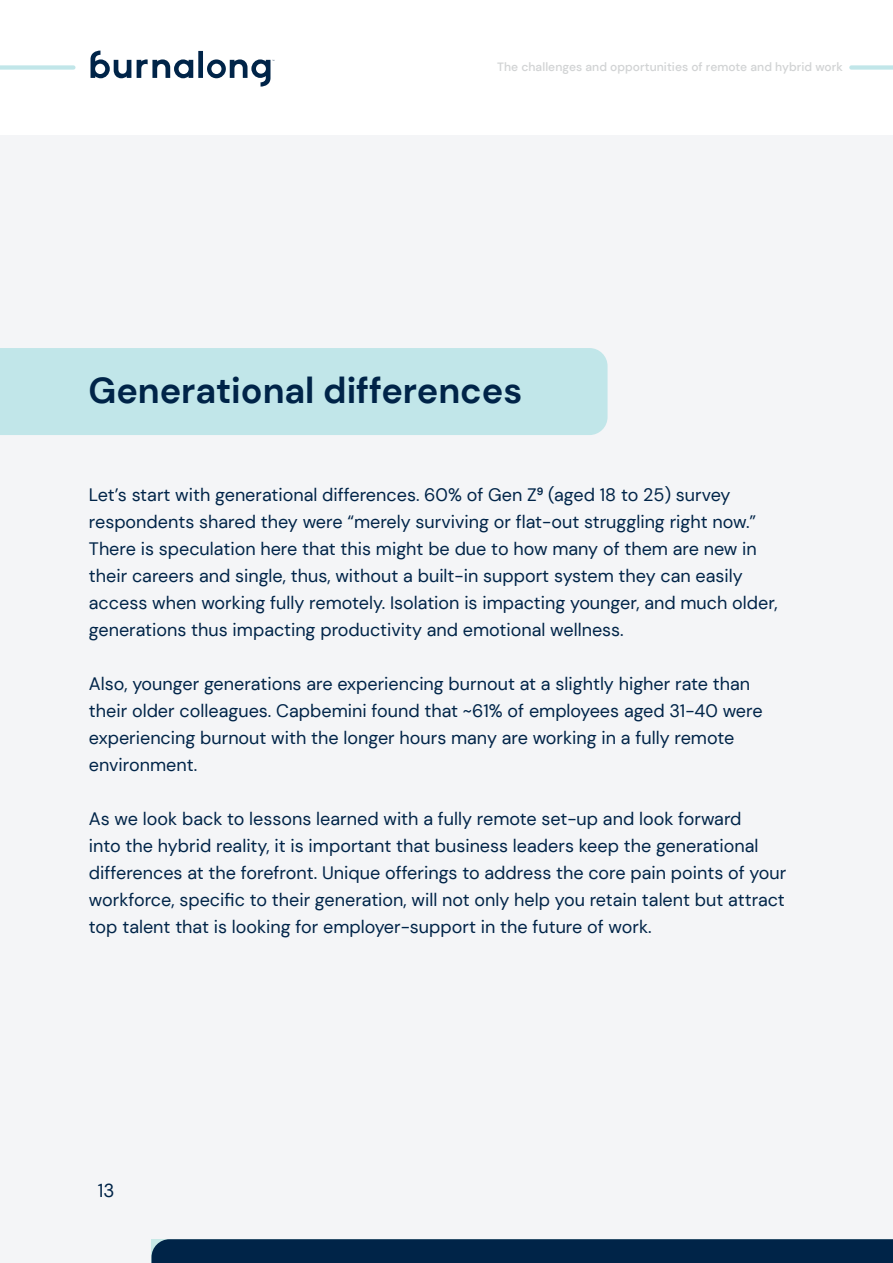
<style>
.page{position:relative;width:893px;height:1263px;background:#fff}
.page>*{position:absolute;margin:0;border:0;box-sizing:border-box;transform-origin:0 0}
.t1{font:700 36px "DM Sans";color:#002448}
.t2{font:18.75px "DM Sans";color:#002448}
.t3{font:18px/27px "DM Sans";color:#002448}
.t4{font:500 12px "DM Sans";letter-spacing:.005em;color:#d1d3d4}
</style>
<div class="page">
<div style="left:0;top:135px;width:893px;height:1128px;background:#f4f5f7"></div>
<svg style="left:91px;top:51px;width:183px;height:36px"></svg>
<div style="left:0;top:65px;width:73px;height:5px;background:#c1e6e9"></div>
<svg style="left:849px;top:65px;width:44px;height:5px"></svg>
<div style="left:0;top:348px;width:608px;height:87px;background:#c1e6e9"></div>
<div style="left:152px;top:1239px;width:741px;height:24px;background:#002448"></div>
<p class="t4" style="left:497px;top:59px;width:347px">The challenges and opportunities of remote and hybrid work</p>
<h1 class="t1" style="left:89px;top:376px;width:435px">Generational differences</h1>
<p class="t3" style="left:89px;top:482px;width:690px">Let’s start with generational differences. 60% of Gen Z<sup>9</sup> (aged 18 to 25) survey respondents shared they were “merely surviving or flat-out struggling right now.” There is speculation here that this might be due to how many of them are new in their careers and single, thus, without a built-in support system they can easily access when working fully remotely. Isolation is impacting younger, and much older, generations thus impacting productivity and emotional wellness.</p>
<p class="t3" style="left:89px;top:670px;width:675px">Also, younger generations are experiencing burnout at a slightly higher rate than their older colleagues. Capbemini found that ~61% of employees aged 31-40 were experiencing burnout with the longer hours many are working in a fully remote environment.</p>
<p class="t3" style="left:89px;top:805px;width:699px">As we look back to lessons learned with a fully remote set-up and look forward<br>into the hybrid reality, it is important that business leaders keep the generational differences at the forefront. Unique offerings to address the core pain points of your workforce, specific to their generation, will not only help you retain talent but attract top talent that is looking for employer-support in the future of work.</p>
<p class="t2" style="left:98px;top:1181px;width:18px">13</p>
</div>
